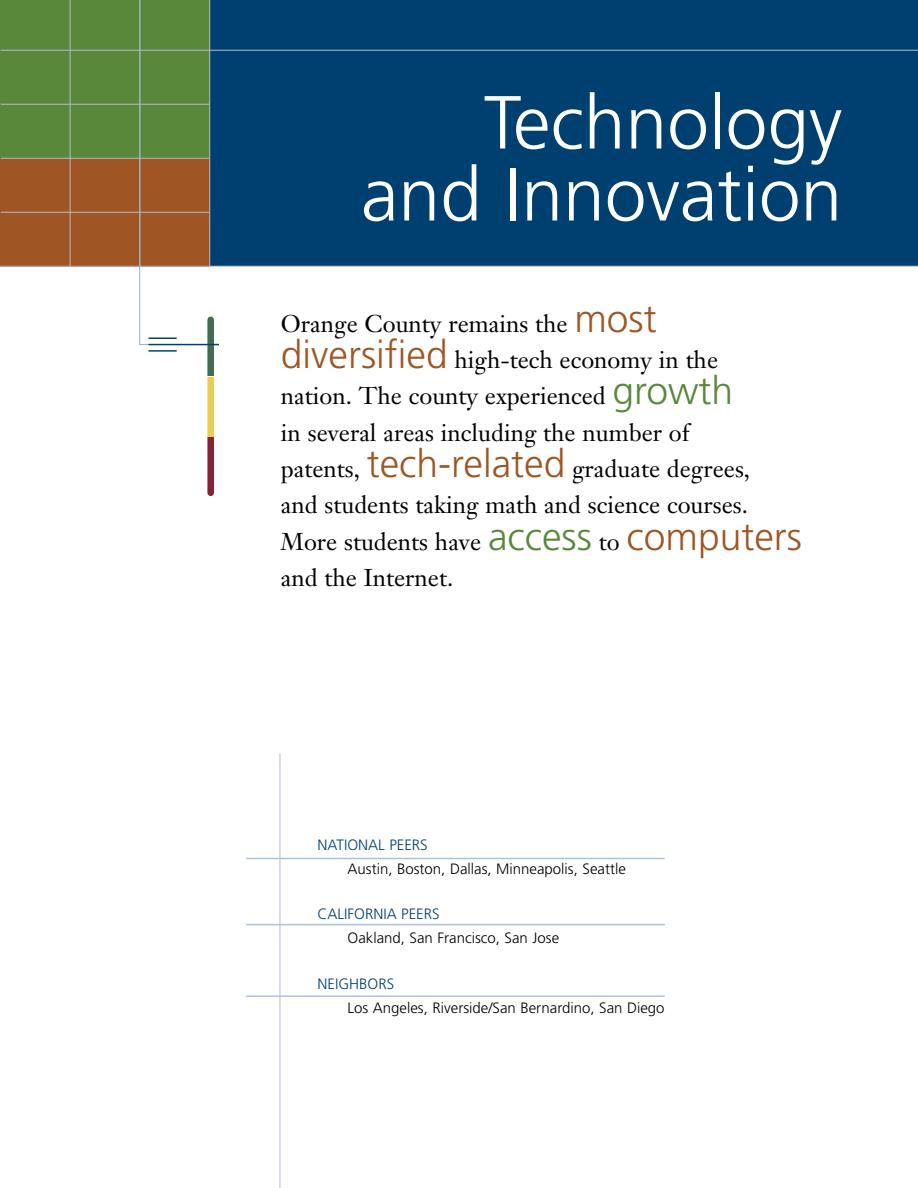
<style>
.page{position:relative;width:918px;height:1188px;background:#fff}
.page>*{position:absolute;margin:0;border:0;box-sizing:border-box;transform-origin:0 0}
.t1{font:300 75px/72px "Frutiger";color:#fff;text-align:right}
.t2{font:24px/36.3px "Janson Text";color:#000}
.t3{font:300 15px "Frutiger";color:#000}
.t4{font:300 15px "Frutiger";color:#004071}
.s1{font-family:"Frutiger";font-weight:300;font-size:39px;color:#9f5624}
.s2{font-family:"Frutiger";font-weight:300;font-size:39px;color:#59883b}
</style>
<div class="page">
<svg style="left:204px;top:316px;width:13px;height:180px"></svg>
<div style="left:210px;top:0;width:708px;height:266px;background:#004071"></div>
<div style="left:0;top:0;width:210px;height:158px;background:#59883b"></div>
<div style="left:0;top:158px;width:210px;height:108px;background:#9f5624"></div>
<hr style="left:70px;top:0;width:1px;height:266px;background:#b4bcca">
<hr style="left:209px;top:0;width:1px;height:267px;background:#b4bcca">
<hr style="left:1px;top:50px;width:917px;height:1px;background:#b4bcca">
<hr style="left:0;top:266px;width:918px;height:1px;background:#b4bcca">
<hr style="left:280px;top:754px;width:1px;height:434px;background:#b4bcca">
<hr style="left:1px;top:158px;width:209px;height:1px;background:#b4bcca">
<hr style="left:1px;top:212px;width:209px;height:1px;background:#b4bcca">
<hr style="left:1px;top:104px;width:209px;height:1px;background:#b4bcca">
<hr style="left:246px;top:858px;width:419px;height:1px;background:#acc0e2">
<hr style="left:246px;top:995px;width:419px;height:2px;background:#acc0e2">
<hr style="left:246px;top:924px;width:419px;height:1px;background:#acc0e2">
<svg style="left:139px;top:0;width:38px;height:345px"></svg>
<hr style="left:148px;top:344px;width:71px;height:1px;background:#004071">
<hr style="left:148px;top:350px;width:29px;height:2px;background:#004071">
<h1 class="t1" style="left:361px;top:92px;width:483px">Technology and Innovation</h1>
<p class="t2" style="left:281px;top:308px;width:523px">Orange County remains the <span class="s1">most diversified</span> high-tech economy in the<br>nation. The county experienced <span class="s2">growth<br></span>in several areas including the number of<br>patents, <span class="s1">tech-related</span> graduate degrees,<br>and students taking math and science courses.<br>More students have <span class="s2">access</span> to <span class="s1">computers </span>and the Internet.</p>
<p class="t4" style="left:318px;top:838px;width:112px">NATIONAL PEERS</p>
<p class="t3" style="left:348px;top:862px;width:280px">Austin, Boston, Dallas, Minneapolis, Seattle</p>
<p class="t4" style="left:318px;top:908px;width:124px">CALIFORNIA PEERS</p>
<p class="t3" style="left:348px;top:932px;width:213px">Oakland, San Francisco, San Jose</p>
<p class="t4" style="left:318px;top:977px;width:78px">NEIGHBORS</p>
<p class="t3" style="left:348px;top:1001px;width:319px">Los Angeles, Riverside/San Bernardino, San Diego</p>
</div>
